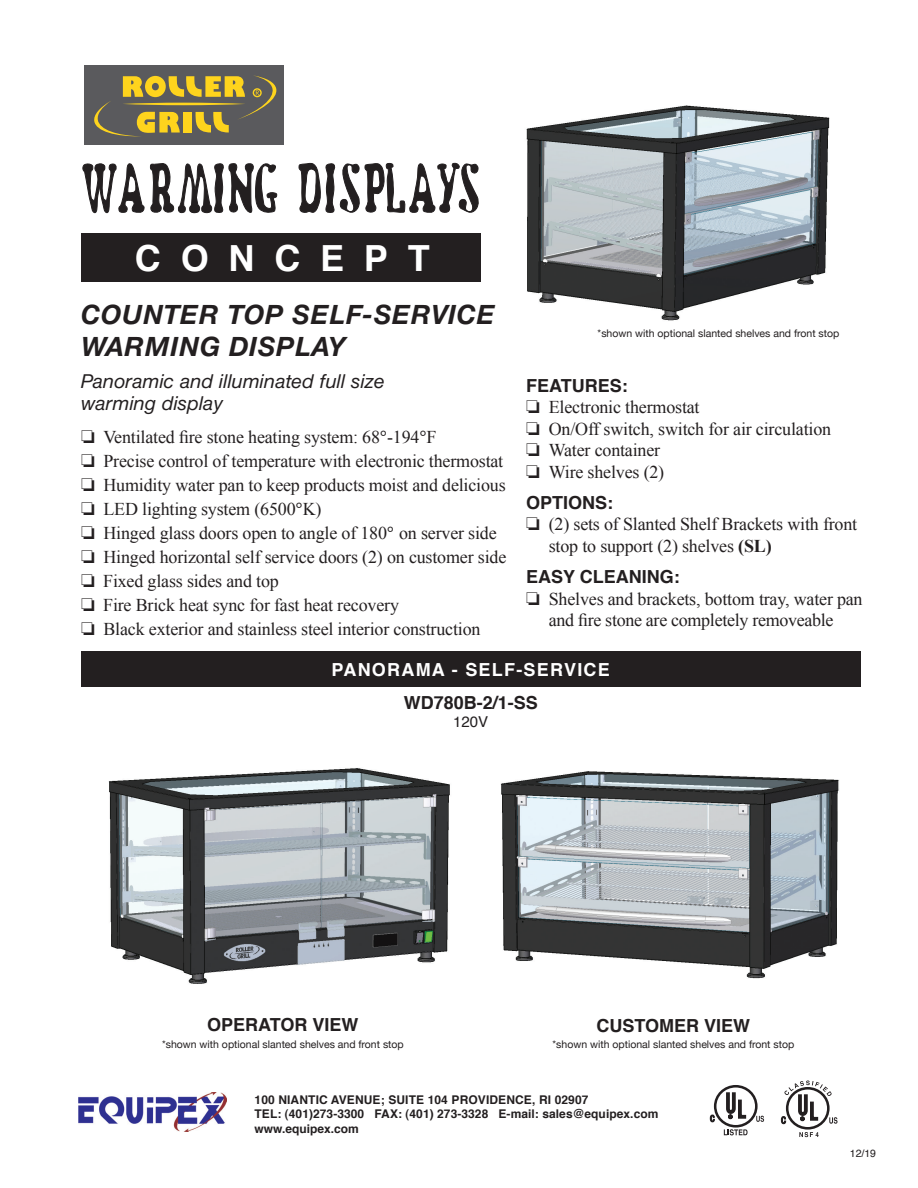
<style>
.page{position:relative;width:918px;height:1188px;background:#fff}
.page>*{position:absolute;margin:0;border:0;box-sizing:border-box;transform-origin:0 0}
.t1{font:700 36px "Helvetica";letter-spacing:.55em;color:#fff}
.t2{font:italic 700 27px/32.4px "Neue Helvetica BQ";letter-spacing:.04em;color:#231f20}
.t3{font:italic 19.5px/22.5px "Neue Helvetica BQ";letter-spacing:.01em;color:#231f20}
.t4{font:18px/21.6px "Times New Roman";letter-spacing:-.01em;color:#231f20}
.t5{font:700 18px "Helvetica";color:#231f20}
.t6{font:700 18px "Helvetica";letter-spacing:.07em;color:#fff}
.t7{font:15px "Helvetica";color:#231f20}
.t8{font:700 12px/14.4px "Helvetica";letter-spacing:.005em;color:#231f20}
.t9{font:10.5px "Helvetica Neue";color:#231f20}
.t10{font:10.5px "Helvetica";color:#231f20}
.s1{font-family:"Helvetica"}
.s2{font-weight:700}
</style>
<div class="page">
<div style="left:84px;top:65px;width:200px;height:80px;background:#5a5a5d"></div>
<svg style="left:94px;top:75px;width:183px;height:62px"></svg>
<div style="left:183px;top:112px;width:9px;height:21px;background:#fed41d"></div>
<hr style="left:122px;top:103px;width:124px;height:2px;background:#fed41d;border-radius:50%">
<img style="left:78px;top:1092px;width:148px;height:39px">
<img style="left:500px;top:771px;width:339px;height:208px">
<img style="left:108px;top:768px;width:342px;height:216px">
<div style="left:81px;top:233px;width:400px;height:49px;background:#231f20"></div>
<svg style="left:82px;top:163px;width:62px;height:51px"></svg>
<svg style="left:150px;top:163px;width:127px;height:51px"></svg>
<svg style="left:298px;top:162px;width:181px;height:51px"></svg>
<div style="left:81px;top:652px;width:779px;height:35px;background:#231f20"></div>
<div style="left:714px;top:1085px;width:44px;height:43px;border:3px solid #231f20;border-radius:50%"></div>
<svg style="left:724px;top:1088px;width:26px;height:33px"></svg>
<svg style="left:710px;top:1115px;width:5px;height:7px"></svg>
<svg style="left:756px;top:1116px;width:8px;height:6px"></svg>
<svg style="left:724px;top:1129px;width:24px;height:6px"></svg>
<div style="left:786px;top:1087px;width:44px;height:43px;border:3px solid #231f20;border-radius:50%"></div>
<svg style="left:781px;top:1081px;width:57px;height:43px"></svg>
<svg style="left:799px;top:1132px;width:20px;height:5px"></svg>
<img style="left:526px;top:105px;width:304px;height:216px">
<h1 class="t1" style="left:135px;top:234px;width:296px">CONCEPT</h1>
<h2 class="t2" style="left:81px;top:298px;width:415px">COUNTER TOP SELF-SERVICE<br>WARMING DISPLAY</h2>
<p class="t3" style="left:81px;top:370px;width:305px">Panoramic and illuminated full size warming display</p>
<p class="t4" style="left:81px;top:426px;width:357px">□ Ventilated fire stone heating system: 68<span class="s1">°</span>-194<span class="s1">°</span>F</p>
<p class="t4" style="left:81px;top:450px;width:424px">□ Precise control of temperature with electronic thermostat</p>
<p class="t4" style="left:81px;top:474px;width:426px">□ Humidity water pan to keep products moist and delicious</p>
<p class="t4" style="left:81px;top:498px;width:242px">□ LED lighting system (6500<span class="s1">°</span>K)</p>
<p class="t4" style="left:81px;top:521px;width:417px">□ Hinged glass doors open to angle of 180<span class="s1">°</span> on server side</p>
<p class="t4" style="left:81px;top:545px;width:427px">□ Hinged horizontal self service doors (2) on customer side</p>
<p class="t4" style="left:81px;top:569px;width:199px">□ Fixed glass sides and top</p>
<p class="t4" style="left:81px;top:593px;width:320px">□ Fire Brick heat sync for fast heat recovery</p>
<p class="t4" style="left:81px;top:617px;width:401px">□ Black exterior and stainless steel interior construction</p>
<p class="t9" style="left:598px;top:326px;width:243px">*shown with optional slanted shelves and front stop</p>
<p class="t5" style="left:526px;top:373px;width:103px">FEATURES:</p>
<p class="t4" style="left:526px;top:396px;width:175px">□ Electronic thermostat</p>
<p class="t4" style="left:526px;top:418px;width:306px">□ On/Off switch, switch for air circulation</p>
<p class="t4" style="left:526px;top:439px;width:135px">□ Water container</p>
<p class="t4" style="left:526px;top:461px;width:140px">□ Wire shelves (2)</p>
<p class="t5" style="left:526px;top:490px;width:89px">OPTIONS:</p>
<p class="t4" style="left:549px;top:513px;width:310px;text-indent:-22px">□ (2) sets of Slanted Shelf Brackets with front stop to support (2) shelves <span class="s2">(SL)</span></p>
<p class="t5" style="left:526px;top:565px;width:155px">EASY CLEANING:</p>
<p class="t4" style="left:526px;top:588px;width:338px;text-align:center">□ Shelves and brackets, bottom tray, water pan and fire stone are completely removeable</p>
<p class="t6" style="left:331px;top:658px;width:280px">PANORAMA - SELF-SERVICE</p>
<p class="t5" style="left:404px;top:690px;width:136px">WD780B-2/1-SS</p>
<p class="t7" style="left:453px;top:710px;width:37px">120V</p>
<p class="t5" style="left:207px;top:1013px;width:153px">OPERATOR VIEW</p>
<p class="t9" style="left:162px;top:1037px;width:243px">*shown with optional slanted shelves and front stop</p>
<p class="t5" style="left:597px;top:1013px;width:155px">CUSTOMER VIEW</p>
<p class="t9" style="left:553px;top:1037px;width:243px">*shown with optional slanted shelves and front stop</p>
<p class="t8" style="left:255px;top:1093px;width:405px">100 NIANTIC AVENUE; SUITE 104 PROVIDENCE, RI 02907<br>TEL: (401)273-3300 FAX: (401) 273-3328 E-mail: sales@equipex.com www.equipex.com</p>
<p class="t10" style="left:850px;top:1145px;width:28px">12/19</p>
</div>
